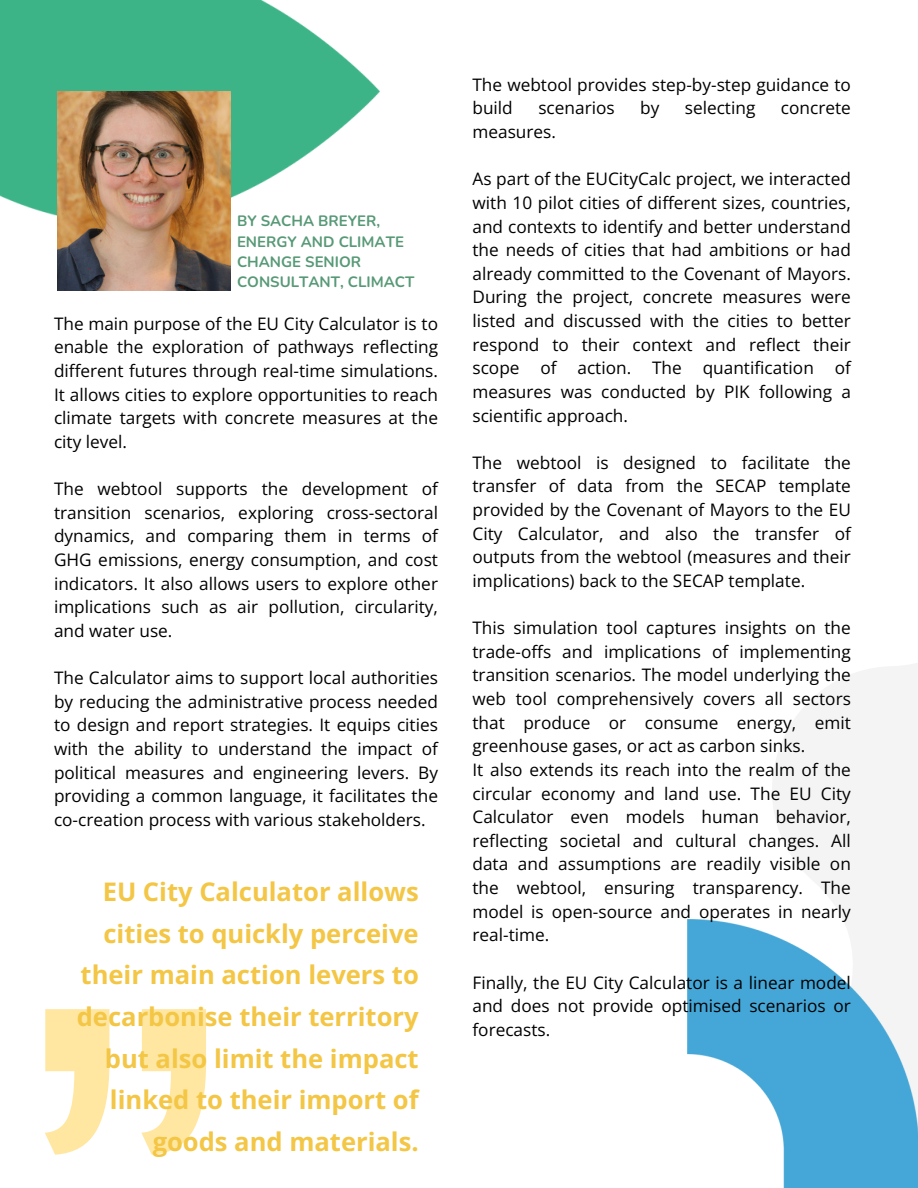
<style>
.page{position:relative;width:918px;height:1188px;background:#fff}
.page>*{position:absolute;margin:0;border:0;box-sizing:border-box;transform-origin:0 0}
.t1{font:548.85px "Oswald";color:#ffbf00}
.t2{font:700 25.65px/41.5px "Open Sans";color:#f4c645;text-align:right}
.t3{font:17.25px/23.7px "Open Sans";color:#000001;text-align:justify}
.t4{font:700 15px/20.2px "Nunito";color:#579976}
</style>
<div class="page">
<img style="left:0;top:0;width:380px;height:216px">
<img style="left:57px;top:92px;width:174px;height:199px">
<svg style="left:687px;top:663px;width:231px;height:392px"></svg>
<img style="left:688px;top:920px;width:230px;height:268px">
<p class="t4" style="left:237px;top:211px;width:179px">BY SACHA BREYER,<br>ENERGY AND CLIMATE<br>CHANGE SENIOR<br>CONSULTANT, CLIMACT</p>
<h2 class="t3" style="left:54px;top:311px;width:386px">The main purpose of the EU City Calculator is to enable the exploration of pathways reflecting different futures through real-time simulations.<br>It allows cities to explore opportunities to reach climate targets with concrete measures at the city level.</h2>
<h2 class="t3" style="left:54px;top:477px;width:386px">The webtool supports the development of transition scenarios, exploring cross-sectoral dynamics, and comparing them in terms of GHG emissions, energy consumption, and cost indicators. It also allows users to explore other implications such as air pollution, circularity, and water use.</h2>
<h2 class="t3" style="left:54px;top:666px;width:386px">The Calculator aims to support local authorities by reducing the administrative process needed to design and report strategies. It equips cities with the ability to understand the impact of political measures and engineering levers. By providing a common language, it facilitates the co-creation process with various stakeholders.</h2>
<h2 class="t2" style="left:77px;top:871px;width:344px">EU City Calculator allows cities to quickly perceive their main action levers to decarbonise their territory but also limit the impact linked to their import of goods and materials.</h2>
<h1 class="t1" style="left:12px;top:799px;width:212px">”</h1>
<h1 class="t3" style="left:472px;top:72px;width:380px">The webtool provides step-by-step guidance to build</h1>
<h1 class="t3" style="left:538px;top:96px;width:78px">scenarios</h1>
<h1 class="t3" style="left:640px;top:96px;width:21px">by</h1>
<h1 class="t3" style="left:685px;top:96px;width:72px">selecting</h1>
<h1 class="t3" style="left:781px;top:96px;width:72px">concrete</h1>
<h1 class="t3" style="left:472px;top:119px;width:85px">measures.</h1>
<h2 class="t3" style="left:472px;top:167px;width:380px">As part of the EUCityCalc project, we interacted with 10 pilot cities of different sizes, countries, and contexts to identify and better understand the needs of cities that had ambitions or had already committed to the Covenant of Mayors.<br>During the project, concrete measures were listed and discussed with the cities to better respond to their context and reflect their scope of action. The quantification of measures was conducted by PIK following a scientific approach.</h2>
<h2 class="t3" style="left:472px;top:450px;width:380px">The webtool is designed to facilitate the transfer of data from the SECAP template provided by the Covenant of Mayors to the EU City Calculator, and also the transfer of outputs from the webtool (measures and their implications) back to the SECAP template.</h2>
<h2 class="t3" style="left:472px;top:616px;width:380px;text-align:left">This simulation tool captures insights on the trade-offs and implications of implementing transition scenarios. The model underlying the web tool comprehensively covers all sectors that produce or consume energy, emit greenhouse gases, or act as carbon sinks.<br>It also extends its reach into the realm of the circular economy and land use. The EU City Calculator even models human behavior, reflecting societal and cultural changes. All data and assumptions are readily visible on the webtool, ensuring transparency. The model is open-source and operates in nearly real-time.</h2>
<h2 class="t3" style="left:472px;top:970px;width:380px">Finally, the EU City Calculator is a linear model and does not provide optimised scenarios or forecasts.</h2>
</div>
